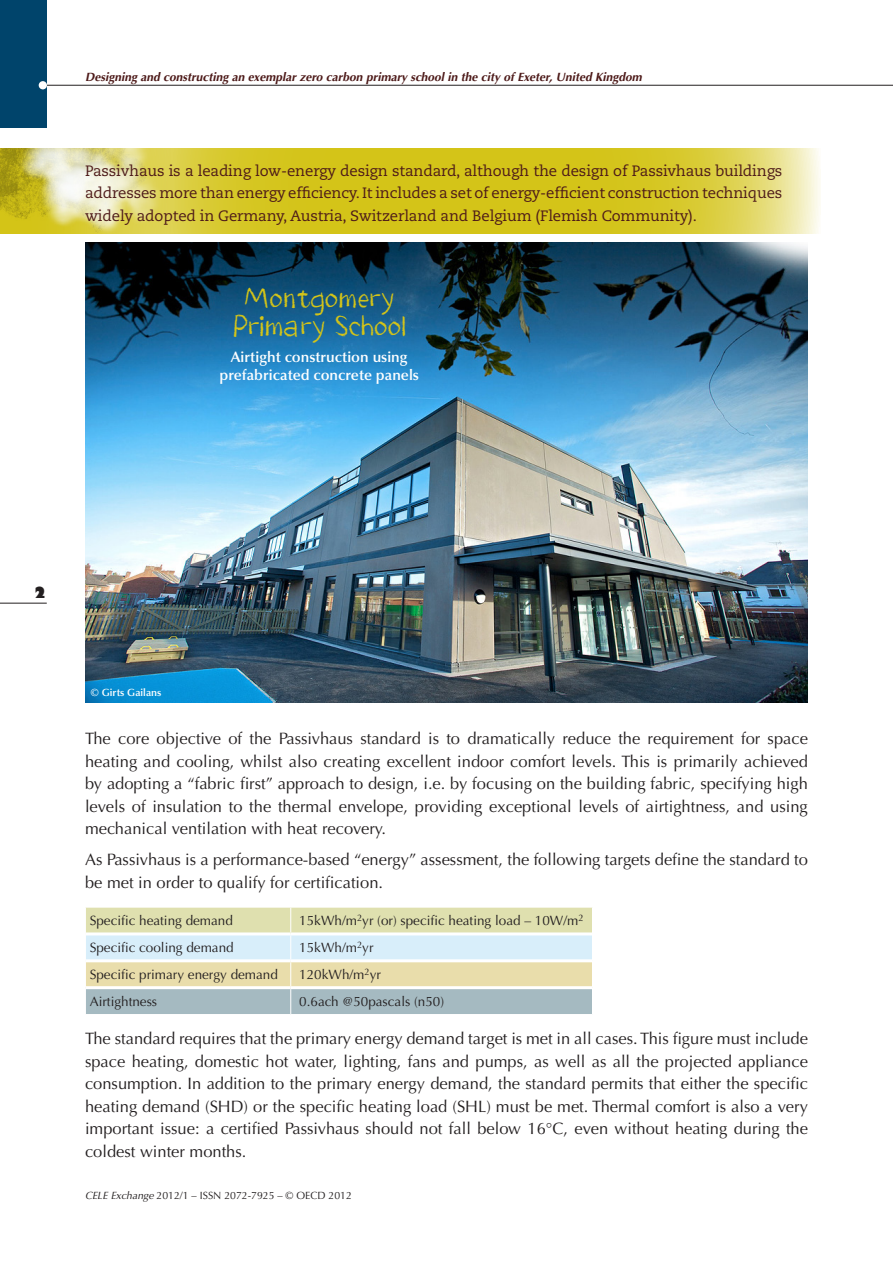
<style>
.page{position:relative;width:893px;height:1263px;background:#fff}
.page>*{position:absolute;margin:0;border:0;box-sizing:border-box;transform-origin:0 0}
._3-Bodytext{font:27px/28.5px "Drawzing";color:#d4c418;text-align:center}
._3-Bodytext-2{font:16.5px/22.5px "Optima";color:#231f20;text-align:justify}
._3-Bodytext-3{font:15px/22.5px "Caecilia";letter-spacing:-.01em;color:#4d1a19;text-align:justify}
._3-Bodytext-4{font:600 15px/18px "Optima";color:#fff;text-align:center}
.t1{font:800 15px "Gill Sans";color:#231f20}
.t2{font:13.5px "Optima";color:#231f20}
.t3{font:italic 700 12px "Optima";color:#4d1a19}
.t4{font:10.5px "Optima";color:#231f20}
._3-Bodytext-5{font:600 10.5px "Optima";color:#fff}
.s1{font-style:italic}
</style>
<div class="page">
<hr style="left:0;top:85px;width:893px;height:1px;background:#231f20">
<div style="left:0;top:0;width:47px;height:128px;background:#00446b"></div>
<hr style="left:0;top:603px;width:47px;height:1px;background:#231f20">
<div style="left:39px;top:81px;width:8px;height:8px;background:#fff;border-radius:50%"></div>
<svg style="left:86px;top:907px;width:506px;height:107px;background:#d1d9c6"></svg>
<hr style="left:86px;top:932px;width:205px;height:3px;background:#fff">
<hr style="left:291px;top:932px;width:301px;height:3px;background:#fff">
<hr style="left:86px;top:959px;width:205px;height:3px;background:#fff">
<hr style="left:291px;top:959px;width:301px;height:3px;background:#fff">
<hr style="left:86px;top:986px;width:205px;height:3px;background:#fff">
<hr style="left:291px;top:986px;width:301px;height:3px;background:#fff">
<svg style="left:170px;top:149px;width:650px;height:85px;background:#d8c92f"></svg>
<img style="left:0;top:149px;width:170px;height:85px">
<img style="left:85px;top:242px;width:723px;height:461px">
<p class="t3" style="left:85px;top:70px;width:558px">Designing and constructing an exemplar zero carbon primary school in the city of Exeter, United Kingdom</p>
<p class="_3-Bodytext-3" style="left:85px;top:160px;width:699px">Passivhaus is a leading low-energy design standard, although the design of Passivhaus buildings addresses more than energy efficiency. It includes a set of energy-efficient construction techniques widely adopted in Germany, Austria, Switzerland and Belgium (Flemish Community).</p>
<p class="_3-Bodytext" style="left:232px;top:285px;width:175px">Montgomery<br>Primary School</p>
<p class="_3-Bodytext-4" style="left:220px;top:348px;width:201px">Airtight construction using prefabricated concrete panels</p>
<p class="t1" style="left:34px;top:583px;width:14px">2</p>
<p class="_3-Bodytext-5" style="left:90px;top:686px;width:73px">© Girts Gailans</p>
<p class="_3-Bodytext-2" style="left:85px;top:728px;width:724px">The core objective of the Passivhaus standard is to dramatically reduce the requirement for space heating and cooling, whilst also creating excellent indoor comfort levels. This is primarily achieved by adopting a “fabric first” approach to design, i.e. by focusing on the building fabric, specifying high levels of insulation to the thermal envelope, providing exceptional levels of airtightness, and using mechanical ventilation with heat recovery.</p>
<p class="_3-Bodytext-2" style="left:85px;top:849px;width:724px">As Passivhaus is a performance-based “energy” assessment, the following targets define the standard to be met in order to qualify for certification.</p>
<p class="t2" style="left:90px;top:913px;width:145px">Specific heating demand</p>
<p class="t2" style="left:299px;top:913px;width:286px">15kWh/m<sup>2</sup>yr (or) specific heating load – 10W/m<sup>2</sup></p>
<p class="t2" style="left:90px;top:940px;width:146px">Specific cooling demand</p>
<p class="t2" style="left:299px;top:940px;width:76px">15kWh/m<sup>2</sup>yr</p>
<p class="t2" style="left:90px;top:967px;width:190px">Specific primary energy demand</p>
<p class="t2" style="left:299px;top:967px;width:83px">120kWh/m<sup>2</sup>yr</p>
<p class="t2" style="left:90px;top:993px;width:69px">Airtightness</p>
<p class="t2" style="left:299px;top:993px;width:146px">0.6ach @50pascals (n50)</p>
<p class="_3-Bodytext-2" style="left:85px;top:1027px;width:724px">The standard requires that the primary energy demand target is met in all cases. This figure must include space heating, domestic hot water, lighting, fans and pumps, as well as all the projected appliance consumption. In addition to the primary energy demand, the standard permits that either the specific heating demand (SHD) or the specific heating load (SHL) must be met. Thermal comfort is also a very important issue: a certified Passivhaus should not fall below 16°C, even without heating during the coldest winter months.</p>
<p class="t4" style="left:85px;top:1189px;width:268px"><span class="s1">CELE Exchange</span> 2012/1 – ISSN 2072-7925 – © OECD 2012</p>
</div>
